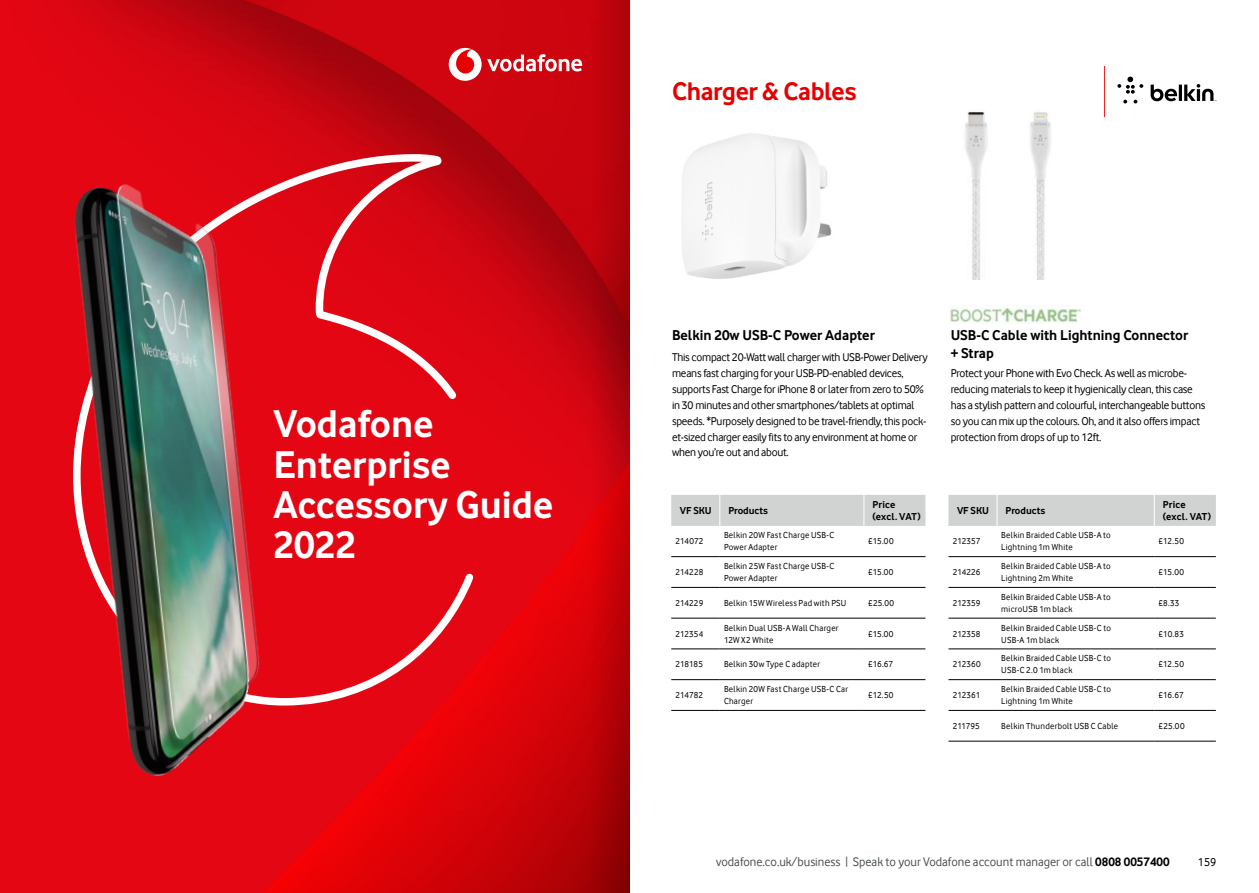
<style>
.page{position:relative;width:1259px;height:893px;background:#fff}
.page>*{position:absolute;margin:0;border:0;box-sizing:border-box;transform-origin:0 0}
.t1{font:700 40.2px/40.2px "Vodafone Rg";color:#fff}
.t2{font:700 26.4px "Vodafone Rg";letter-spacing:-.015em;color:#e60000}
.t3{font:700 14.85px/17.7px "Vodafone Rg";color:#000}
.t4{font:12.75px "Vodafone Rg";color:#494d4e}
.t5{font:12px "Vodafone Rg";color:#000}
.t6{font:11.7px/15.9px "Vodafone Rg";letter-spacing:-.02em;color:#000}
.t7{font:700 10.5px/12px "Vodafone Rg";color:#000}
.t8{font:9px/12px "Vodafone Rg";letter-spacing:.03em;color:#000}
.s1{font-weight:700;color:#000}
</style>
<div class="page">
<hr style="left:1104px;top:66px;width:1px;height:51px;background:#e81919">
<div style="left:671px;top:495px;width:254px;height:31px;background:#d1d2d2"></div>
<hr style="left:719px;top:495px;width:1px;height:31px;background:#fff">
<hr style="left:863px;top:495px;width:1px;height:31px;background:#fff">
<hr style="left:671px;top:556px;width:49px;height:1px;background:#000">
<hr style="left:720px;top:556px;width:144px;height:1px;background:#000">
<hr style="left:864px;top:556px;width:61px;height:1px;background:#000">
<hr style="left:671px;top:587px;width:49px;height:1px;background:#000">
<hr style="left:720px;top:587px;width:144px;height:1px;background:#000">
<hr style="left:864px;top:587px;width:61px;height:1px;background:#000">
<hr style="left:671px;top:618px;width:49px;height:1px;background:#000">
<hr style="left:720px;top:618px;width:144px;height:1px;background:#000">
<hr style="left:864px;top:618px;width:61px;height:1px;background:#000">
<hr style="left:671px;top:649px;width:49px;height:1px;background:#000">
<hr style="left:720px;top:649px;width:144px;height:1px;background:#000">
<hr style="left:864px;top:649px;width:61px;height:1px;background:#000">
<hr style="left:671px;top:679px;width:49px;height:1px;background:#000">
<hr style="left:720px;top:679px;width:144px;height:1px;background:#000">
<hr style="left:864px;top:679px;width:61px;height:1px;background:#000">
<hr style="left:671px;top:710px;width:49px;height:1px;background:#000">
<hr style="left:720px;top:710px;width:144px;height:1px;background:#000">
<hr style="left:864px;top:710px;width:61px;height:1px;background:#000">
<div style="left:948px;top:495px;width:267px;height:31px;background:#d1d2d2"></div>
<hr style="left:996px;top:495px;width:1px;height:31px;background:#fff">
<hr style="left:1154px;top:495px;width:1px;height:31px;background:#fff">
<hr style="left:948px;top:556px;width:49px;height:1px;background:#000">
<hr style="left:997px;top:556px;width:157px;height:1px;background:#000">
<hr style="left:1154px;top:556px;width:61px;height:1px;background:#000">
<hr style="left:948px;top:587px;width:49px;height:1px;background:#000">
<hr style="left:997px;top:587px;width:157px;height:1px;background:#000">
<hr style="left:1154px;top:587px;width:61px;height:1px;background:#000">
<hr style="left:948px;top:618px;width:49px;height:1px;background:#000">
<hr style="left:997px;top:618px;width:157px;height:1px;background:#000">
<hr style="left:1154px;top:618px;width:61px;height:1px;background:#000">
<hr style="left:948px;top:649px;width:49px;height:1px;background:#000">
<hr style="left:997px;top:649px;width:157px;height:1px;background:#000">
<hr style="left:1154px;top:649px;width:61px;height:1px;background:#000">
<hr style="left:948px;top:679px;width:49px;height:1px;background:#000">
<hr style="left:997px;top:679px;width:157px;height:1px;background:#000">
<hr style="left:1154px;top:679px;width:61px;height:1px;background:#000">
<hr style="left:948px;top:710px;width:49px;height:1px;background:#000">
<hr style="left:997px;top:710px;width:157px;height:1px;background:#000">
<hr style="left:1154px;top:710px;width:61px;height:1px;background:#000">
<hr style="left:948px;top:741px;width:49px;height:1px;background:#000">
<hr style="left:997px;top:741px;width:157px;height:1px;background:#000">
<hr style="left:1154px;top:741px;width:61px;height:1px;background:#000">
<img style="left:965px;top:112px;width:86px;height:167px">
<img style="left:682px;top:133px;width:150px;height:146px">
<img style="left:949px;top:305px;width:131px;height:19px">
<svg style="left:1117px;top:77px;width:99px;height:26px"></svg>
<img style="left:0;top:0;width:578px;height:893px">
<div style="left:449px;top:48px;width:32px;height:33px;background:#fff;border-radius:50%"></div>
<svg style="left:456px;top:49px;width:18px;height:25px"></svg>
<svg style="left:487px;top:54px;width:91px;height:17px"></svg>
<svg style="left:288px;top:150px;width:191px;height:560px;background:#e1131f"></svg>
<img style="left:57px;top:142px;width:231px;height:649px">
<img style="left:578px;top:0;width:52px;height:893px">
<h1 class="t1" style="left:273px;top:406px;width:281px">Vodafone<br>Enterprise<br>Accessory Guide<br>2022</h1>
<h2 class="t2" style="left:672px;top:80px;width:186px">Charger &amp; Cables</h2>
<h3 class="t3" style="left:672px;top:327px;width:204px">Belkin 20w USB-C Power Adapter</h3>
<h3 class="t3" style="left:950px;top:327px;width:239px">USB-C Cable with Lightning Connector + Strap</h3>
<p class="t6" style="left:672px;top:350px;width:257px">This compact 20-Watt wall charger with USB-Power Delivery means fast charging for your USB-PD-enabled devices, supports Fast Charge for iPhone 8 or later from zero to 50% in 30 minutes and other smartphones/tablets at optimal speeds. *Purposely designed to be travel-friendly, this pock&shy;et-sized charger easily fits to any environment at home or when you’re out and about.</p>
<p class="t6" style="left:950px;top:366px;width:256px">Protect your Phone with Evo Check. As well as microbe&shy;reducing materials to keep it hygienically clean, this case has a stylish pattern and colourful, interchangeable buttons so you can mix up the colours. Oh, and it also offers impact protection from drops of up to 12ft.</p>
<p class="t7" style="left:680px;top:505px;width:33px">VF SKU</p>
<p class="t7" style="left:728px;top:505px;width:41px">Products</p>
<p class="t7" style="left:872px;top:499px;width:50px">Price (excl. VAT)</p>
<p class="t8" style="left:675px;top:536px;width:30px">214072</p>
<p class="t8" style="left:724px;top:530px;width:112px">Belkin 20W Fast Charge USB-C<br>Power Adapter</p>
<p class="t8" style="left:868px;top:536px;width:27px">£15.00</p>
<p class="t8" style="left:675px;top:567px;width:29px">214228</p>
<p class="t8" style="left:724px;top:561px;width:112px">Belkin 25W Fast Charge USB-C<br>Power Adapter</p>
<p class="t8" style="left:868px;top:567px;width:27px">£15.00</p>
<p class="t8" style="left:675px;top:597px;width:29px">214229</p>
<p class="t8" style="left:724px;top:597px;width:124px">Belkin 15W Wireless Pad with PSU</p>
<p class="t8" style="left:868px;top:597px;width:28px">£25.00</p>
<p class="t8" style="left:675px;top:628px;width:29px">212354</p>
<p class="t8" style="left:724px;top:622px;width:116px">Belkin Dual USB-A Wall Charger<br>12W X2 White</p>
<p class="t8" style="left:868px;top:628px;width:27px">£15.00</p>
<p class="t8" style="left:675px;top:659px;width:29px">218185</p>
<p class="t8" style="left:724px;top:659px;width:98px">Belkin 30w Type C adapter</p>
<p class="t8" style="left:868px;top:659px;width:27px">£16.67</p>
<p class="t8" style="left:675px;top:690px;width:29px">214782</p>
<p class="t8" style="left:724px;top:684px;width:126px">Belkin 20W Fast Charge USB-C Car<br>Charger</p>
<p class="t8" style="left:868px;top:690px;width:27px">£12.50</p>
<p class="t7" style="left:957px;top:505px;width:33px">VF SKU</p>
<p class="t7" style="left:1005px;top:505px;width:41px">Products</p>
<p class="t7" style="left:1162px;top:499px;width:50px">Price (excl. VAT)</p>
<p class="t8" style="left:952px;top:536px;width:29px">212357</p>
<p class="t8" style="left:1001px;top:530px;width:111px">Belkin Braided Cable USB-A to<br>Lightning 1m White</p>
<p class="t8" style="left:1158px;top:536px;width:27px">£12.50</p>
<p class="t8" style="left:952px;top:567px;width:29px">214226</p>
<p class="t8" style="left:1001px;top:561px;width:111px">Belkin Braided Cable USB-A to<br>Lightning 2m White</p>
<p class="t8" style="left:1158px;top:567px;width:27px">£15.00</p>
<p class="t8" style="left:952px;top:597px;width:29px">212359</p>
<p class="t8" style="left:1001px;top:591px;width:111px">Belkin Braided Cable USB-A to microUSB 1m black</p>
<p class="t8" style="left:1158px;top:597px;width:23px">£8.33</p>
<p class="t8" style="left:952px;top:628px;width:29px">212358</p>
<p class="t8" style="left:1001px;top:622px;width:111px">Belkin Braided Cable USB-C to<br>USB-A 1m black</p>
<p class="t8" style="left:1158px;top:628px;width:27px">£10.83</p>
<p class="t8" style="left:952px;top:659px;width:30px">212360</p>
<p class="t8" style="left:1001px;top:653px;width:111px">Belkin Braided Cable USB-C to<br>USB-C 2.0 1m black</p>
<p class="t8" style="left:1158px;top:659px;width:27px">£12.50</p>
<p class="t8" style="left:952px;top:690px;width:29px">212361</p>
<p class="t8" style="left:1001px;top:684px;width:111px">Belkin Braided Cable USB-C to<br>Lightning 1m White</p>
<p class="t8" style="left:1158px;top:690px;width:27px">£16.67</p>
<p class="t8" style="left:952px;top:720px;width:29px">211795</p>
<p class="t8" style="left:1001px;top:720px;width:118px">Belkin Thunderbolt USB C Cable</p>
<p class="t8" style="left:1158px;top:720px;width:28px">£25.00</p>
<h3 class="t4" style="left:716px;top:857px;width:455px">vodafone.co.uk/business | Speak to your Vodafone account manager or call <span class="s1">0808 0057400</span></h3>
<h3 class="t5" style="left:1198px;top:857px;width:20px">159</h3>
</div>
